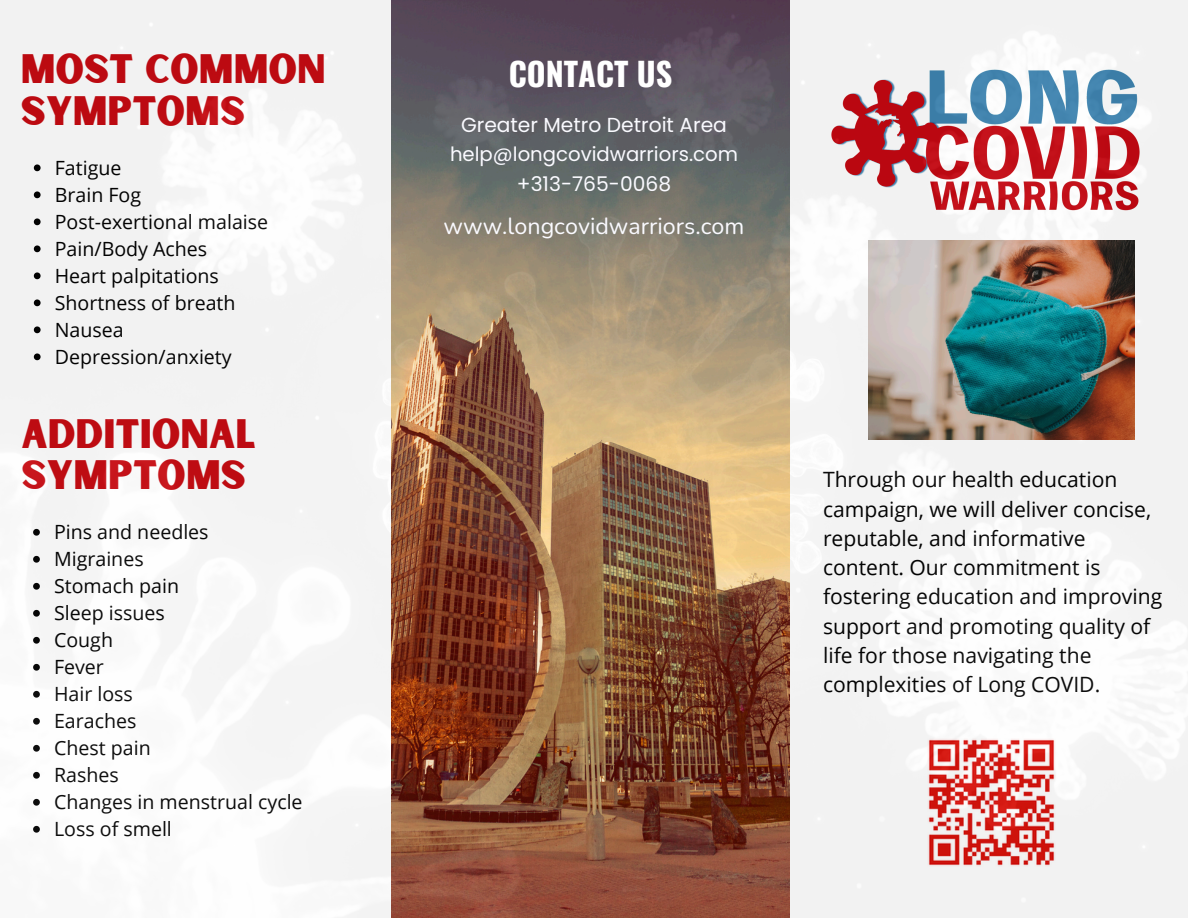
<style>
.page{position:relative;width:1188px;height:918px;background:#fff}
.page>*{position:absolute;margin:0;border:0;box-sizing:border-box;transform-origin:0 0}
.t1{font:39.3px/41.7px "Sunborn Sans One";color:#c60910}
.t2{font:700 32.25px "Oswald";color:#fff}
.t3{font:23.25px "Nunito";color:#fafaff}
.t4{font:21.15px/29.2px "Open Sans";color:#000}
.t5{font:20.25px "Poppins";color:#fafaff}
.t6{font:19.65px "Open Sans";color:#000}
.t7{font:19.65px "Poppins";color:#fafaff}
</style>
<div class="page">
<img style="left:0;top:0;width:1188px;height:918px">
<p class="t1" style="left:21px;top:51px;width:307px">MOST COMMON<br>SYMPTOMS</p>
<p class="t6" style="left:55px;top:154px;width:68px">Fatigue</p>
<p class="t6" style="left:55px;top:181px;width:88px">Brain Fog</p>
<p class="t6" style="left:55px;top:208px;width:215px">Post-exertional malaise</p>
<p class="t6" style="left:55px;top:235px;width:154px">Pain/Body Aches</p>
<p class="t6" style="left:55px;top:262px;width:166px">Heart palpitations</p>
<p class="t6" style="left:55px;top:289px;width:182px">Shortness of breath</p>
<p class="t6" style="left:55px;top:316px;width:70px">Nausea</p>
<h3 class="t6" style="left:55px;top:343px;width:178px">Depression/anxiety</h3>
<p class="t1" style="left:21px;top:415px;width:236px">ADDITIONAL<br>SYMPTOMS</p>
<p class="t6" style="left:54px;top:518px;width:156px">Pins and needles</p>
<p class="t6" style="left:54px;top:545px;width:91px">Migraines</p>
<p class="t6" style="left:54px;top:572px;width:126px">Stomach pain</p>
<p class="t6" style="left:54px;top:599px;width:112px">Sleep issues</p>
<p class="t6" style="left:54px;top:626px;width:60px">Cough</p>
<p class="t6" style="left:54px;top:653px;width:51px">Fever</p>
<p class="t6" style="left:54px;top:680px;width:80px">Hair loss</p>
<h2 class="t6" style="left:54px;top:707px;width:84px">Earaches</h2>
<p class="t6" style="left:54px;top:734px;width:98px">Chest pain</p>
<p class="t6" style="left:54px;top:761px;width:66px">Rashes</p>
<p class="t6" style="left:54px;top:788px;width:250px">Changes in menstrual cycle</p>
<p class="t6" style="left:54px;top:815px;width:119px">Loss of smell</p>
<p class="t2" style="left:509px;top:49px;width:165px">CONTACT US</p>
<h4 class="t5" style="left:461px;top:111px;width:267px">Greater Metro Detroit Area</h4>
<p class="t7" style="left:450px;top:140px;width:289px">help@longcovidwarriors.com</p>
<h4 class="t5" style="left:517px;top:170px;width:156px">+313-765-0068</h4>
<p class="t3" style="left:444px;top:210px;width:302px">www.longcovidwarriors.com</p>
<p class="t4" style="left:823px;top:465px;width:341px">Through our health education campaign, we will deliver concise, reputable, and informative content. Our commitment is fostering education and improving support and promoting quality of life for those navigating the complexities of Long COVID.</p>
</div>
